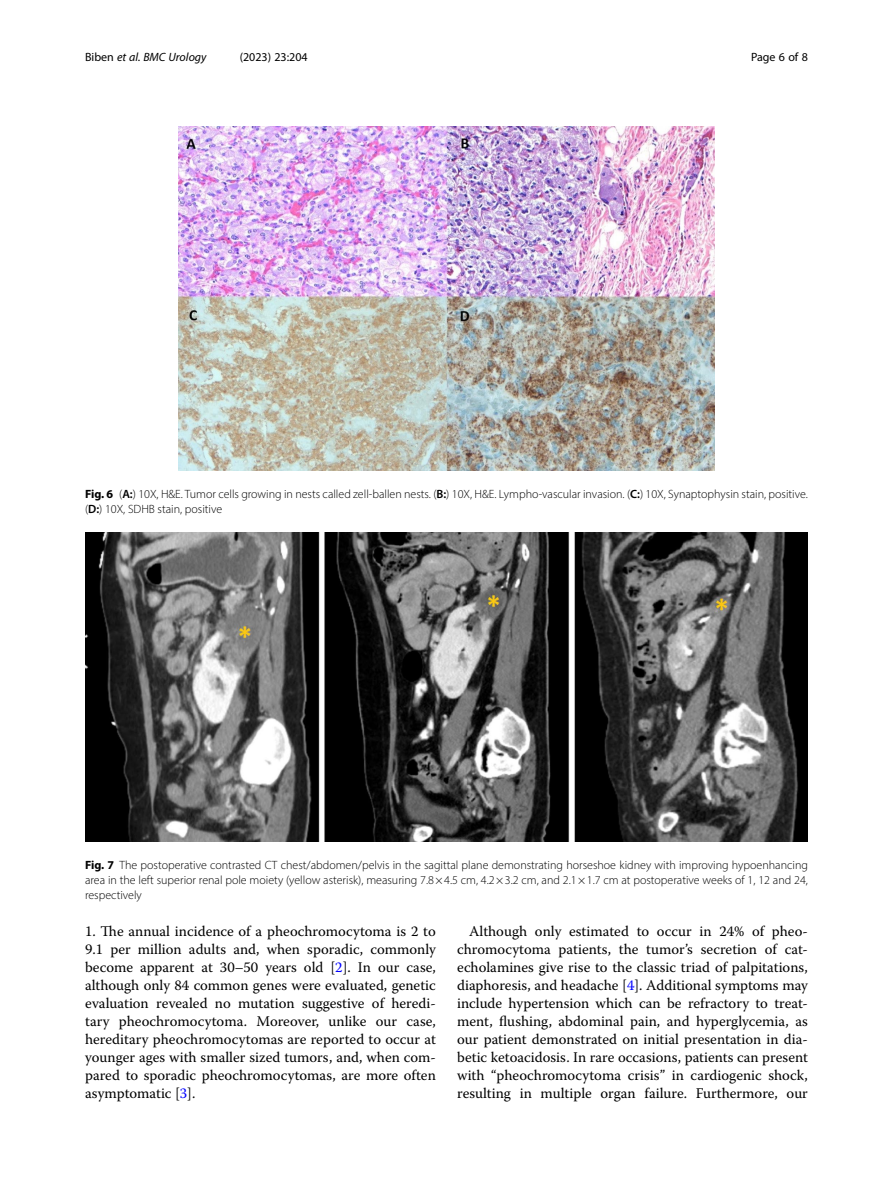
<style>
.page{position:relative;width:893px;height:1191px;background:#fff}
.page>*{position:absolute;margin:0;border:0;box-sizing:border-box;transform-origin:0 0}
.Body_Text_Indent{font:14.7px/18px "Warnock Pro";color:#000;text-align:justify}
.Body_Text{font:14.7px/18px "Warnock Pro";color:#000;text-align:justify}
.Figure_Caption{font:300 12px/15px "Myriad Pro";color:#000;text-align:justify}
.t1{font:italic 12px "Myriad Pro";color:#000}
.t2{font:12px "Myriad Pro";color:#000}
.s1{font-style:normal}
.s2{font-weight:700}
.s3{font-weight:600}
.s4{color:#00f}
</style>
<div class="page">
<img style="left:85px;top:532px;width:723px;height:309px">
<img style="left:178px;top:126px;width:536px;height:345px">
<p class="t1" style="left:85px;top:50px;width:123px"><span class="s1">Biben</span> et al. BMC Urology</p>
<p class="t2" style="left:240px;top:50px;width:70px">(2023) 23:204</p>
<p class="t2" style="left:751px;top:50px;width:58px">Page 6 of 8</p>
<p class="Figure_Caption" style="left:85px;top:486px;width:724px"><span class="s2">Fig. 6</span> (<span class="s3">A:</span>) 10X, H&amp;E. Tumor cells growing in nests called zell-ballen nests. (<span class="s3">B:</span>) 10X, H&amp;E. Lympho-vascular invasion. (<span class="s3">C:</span>) 10X, Synaptophysin stain, positive. (<span class="s3">D:</span>) 10X, SDHB stain, positive</p>
<p class="Figure_Caption" style="left:85px;top:857px;width:724px"><span class="s2">Fig. 7</span> The postoperative contrasted CT chest/abdomen/pelvis in the sagittal plane demonstrating horseshoe kidney with improving hypoenhancing area in the left superior renal pole moiety (yellow asterisk), measuring 7.8×4.5 cm, 4.2×3.2 cm, and 2.1×1.7 cm at postoperative weeks of 1, 12 and 24, respectively</p>
<p class="Body_Text" style="left:85px;top:922px;width:352px">1. The annual incidence of a pheochromocytoma is 2 to 9.1 per million adults and, when sporadic, commonly become apparent at 30–50 years old [<span class="s4">2</span>]. In our case, although only 84 common genes were evaluated, genetic evaluation revealed no mutation suggestive of heredi&shy;tary pheochromocytoma. Moreover, unlike our case, hereditary pheochromocytomas are reported to occur at younger ages with smaller sized tumors, and, when com&shy;pared to sporadic pheochromocytomas, are more often asymptomatic [<span class="s4">3</span>].</p>
<p class="Body_Text_Indent" style="left:457px;top:922px;width:352px;text-indent:12px">Although only estimated to occur in 24% of pheo&shy;chromocytoma patients, the tumor’s secretion of cat&shy;echolamines give rise to the classic triad of palpitations, diaphoresis, and headache [<span class="s4">4</span>]. Additional symptoms may include hypertension which can be refractory to treat&shy;ment, flushing, abdominal pain, and hyperglycemia, as our patient demonstrated on initial presentation in dia&shy;betic ketoacidosis. In rare occasions, patients can present with “pheochromocytoma crisis” in cardiogenic shock, resulting in multiple organ failure. Furthermore, our</p>
</div>
